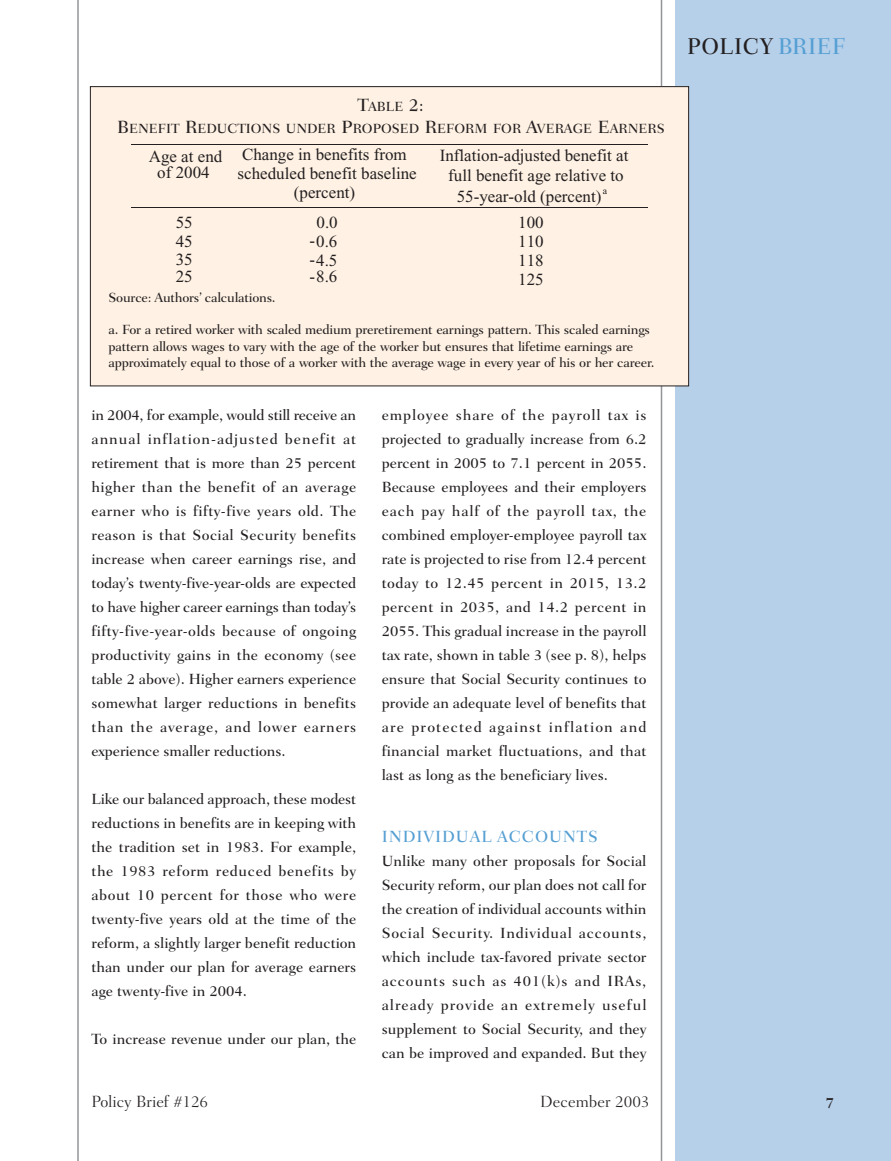
<style>
.page{position:relative;width:891px;height:1161px;background:#fff}
.page>*{position:absolute;margin:0;border:0;box-sizing:border-box;transform-origin:0 0}
.t1{font:500 23.25px "Fairfield LH";letter-spacing:.03em;color:#231f20;scale:.95 1}
.t2{font:16.95px/19px "Times New Roman";color:#231f20;text-align:center}
.t3{font:300 16.5px "Fairfield LH";color:#231f20}
.t4{font:500 16.5px "Fairfield LH";letter-spacing:.055em;color:#559fd3}
.t5{font:500 15px/24px "Fairfield LH";color:#231f20;text-align:justify}
.t6{font:700 15px "Fairfield LH";color:#231f20}
.t7{font:500 13.5px/16.2px "Fairfield LH";letter-spacing:-.015em;color:#231f20;text-align:center}
.t8{font:9.9px "Times New Roman";color:#231f20}
.s1{font-size:18px}
.s2{color:#559fd3}
</style>
<div class="page">
<div style="left:675px;top:0;width:216px;height:1161px;background:#b7d0ea"></div>
<hr style="left:77px;top:0;width:2px;height:1161px;background:#939598">
<hr style="left:661px;top:0;width:1px;height:1161px;background:#939598">
<div style="left:90px;top:87px;width:599px;height:299px;background:#fff2e4"></div>
<hr style="left:131px;top:145px;width:517px;height:1px;background:#231f20">
<hr style="left:131px;top:207px;width:517px;height:1px;background:#231f20">
<p class="t7" style="left:117px;top:97px;width:549px;line-height:21.8px"><span class="s1">T</span>ABLE <span class="s1">2:<br>B</span>ENEFIT <span class="s1">R</span>EDUCTIONS UNDER <span class="s1">P</span>ROPOSED <span class="s1">R</span>EFORM FOR <span class="s1">A</span>VERAGE <span class="s1">E</span>ARNERS</p>
<p class="t2" style="left:149px;top:150px;width:75px;line-height:16.4px">Age at end of 2004</p>
<p class="t2" style="left:238px;top:146px;width:181px">Change in benefits from scheduled benefit baseline (percent)</p>
<p class="t2" style="left:440px;top:146px;width:190px;line-height:20.5px">Inflation-adjusted benefit at full benefit age relative to<br>55-year-old (percent)</p>
<p class="t8" style="left:603px;top:186px;width:6px">a</p>
<p class="t2" style="left:176px;top:214px;width:18px">55</p>
<p class="t2" style="left:317px;top:214px;width:23px">0.0</p>
<p class="t2" style="left:518px;top:214px;width:27px">100</p>
<p class="t2" style="left:176px;top:233px;width:18px">45</p>
<p class="t2" style="left:310px;top:233px;width:29px">-0.6</p>
<p class="t2" style="left:518px;top:233px;width:27px">110</p>
<p class="t2" style="left:176px;top:251px;width:18px">35</p>
<p class="t2" style="left:310px;top:253px;width:29px">-4.5</p>
<p class="t2" style="left:518px;top:253px;width:27px">118</p>
<p class="t2" style="left:176px;top:269px;width:18px">25</p>
<p class="t2" style="left:310px;top:269px;width:29px">-8.6</p>
<p class="t2" style="left:518px;top:272px;width:27px">125</p>
<p class="t7" style="left:109px;top:290px;width:169px">Source: Authors’ calculations.</p>
<p class="t7" style="left:109px;top:323px;width:548px;text-align:left">a. For a retired worker with scaled medium preretirement earnings pattern. This scaled earnings pattern allows wages to vary with the age of the worker but ensures that lifetime earnings are approximately equal to those of a worker with the average wage in every year of his or her career.</p>
<p class="t5" style="left:92px;top:404px;width:266px">in 2004, for example, would still receive an annual inflation-adjusted benefit at retirement that is more than 25 percent higher than the benefit of an average earner who is fifty-five years old. The reason is that Social Security benefits increase when career earnings rise, and today’s twenty-five-year-olds are expected to have higher career earnings than today’s fifty-five-year-olds because of ongoing productivity gains in the economy (see table 2 above). Higher earners experience somewhat larger reductions in benefits than the average, and lower earners experience smaller reductions.</p>
<p class="t5" style="left:92px;top:788px;width:266px">Like our balanced approach, these modest reductions in benefits are in keeping with the tradition set in 1983. For example, the 1983 reform reduced benefits by about 10 percent for those who were twenty-five years old at the time of the reform, a slightly larger benefit reduction than under our plan for average earners age twenty-five in 2004.</p>
<p class="t5" style="left:92px;top:1028px;width:266px">To increase revenue under our plan, the</p>
<p class="t5" style="left:382px;top:404px;width:266px">employee share of the payroll tax is projected to gradually increase from 6.2 percent in 2005 to 7.1 percent in 2055.<br>Because employees and their employers each pay half of the payroll tax, the combined employer-employee payroll tax rate is projected to rise from 12.4 percent today to 12.45 percent in 2015, 13.2 percent in 2035, and 14.2 percent in 2055. This gradual increase in the payroll tax rate, shown in table 3 (see p. 8), helps ensure that Social Security continues to provide an adequate level of benefits that are protected against inflation and financial market fluctuations, and that last as long as the beneficiary lives.</p>
<p class="t4" style="left:382px;top:829px;width:218px">INDIVIDUAL ACCOUNTS</p>
<p class="t5" style="left:382px;top:850px;width:266px">Unlike many other proposals for Social Security reform, our plan does not call for the creation of individual accounts within Social Security. Individual accounts, which include tax-favored private sector accounts such as 401(k)s and IRAs, already provide an extremely useful supplement to Social Security, and they can be improved and expanded. But they</p>
<h1 class="t1" style="left:687px;top:36px;width:168px">POLICY <span class="s2">BRIEF</span></h1>
<p class="t3" style="left:92px;top:1095px;width:118px">Policy Brief #126</p>
<p class="t3" style="left:540px;top:1095px;width:111px">December 2003</p>
<p class="t6" style="left:825px;top:1096px;width:10px">7</p>
</div>
